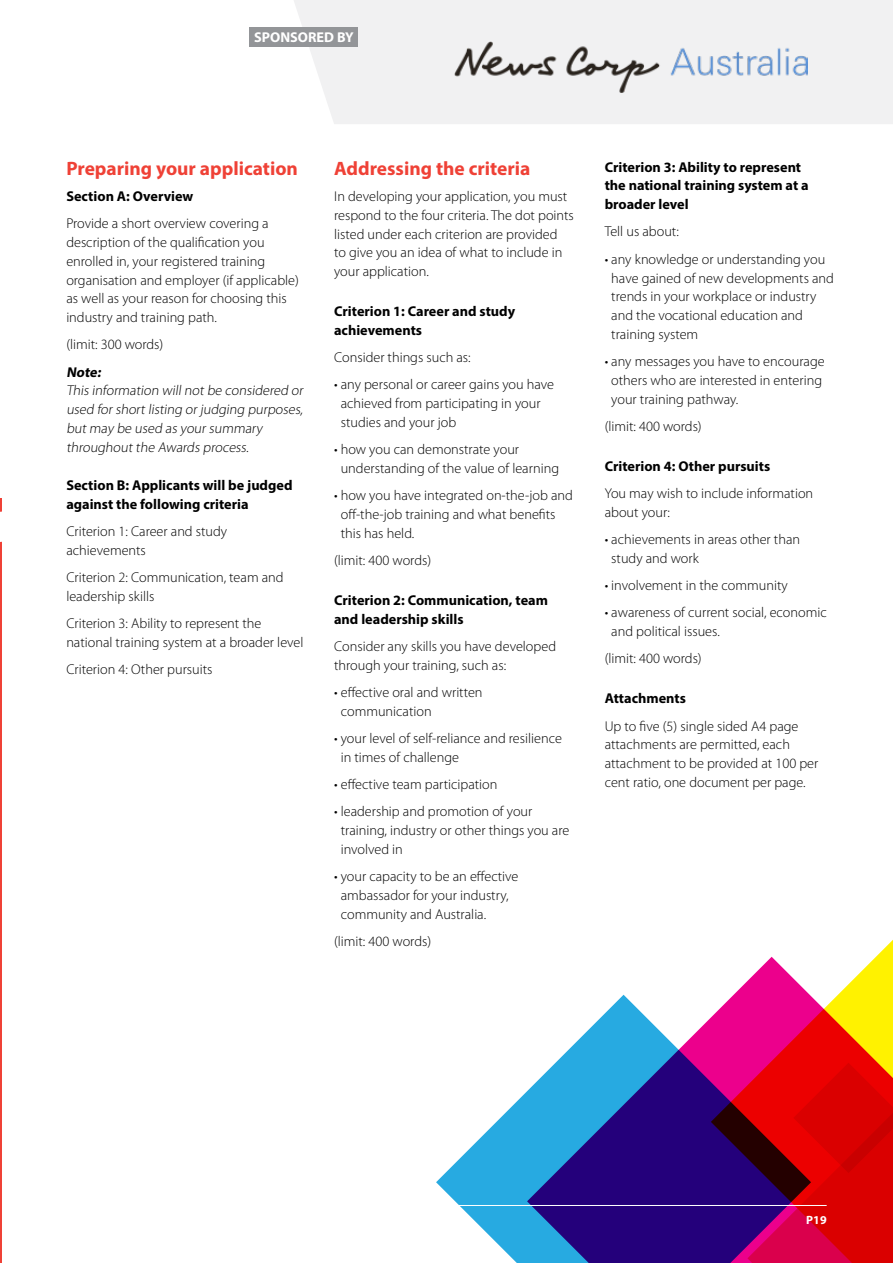
<style>
.page{position:relative;width:893px;height:1263px;background:#fff}
.page>*{position:absolute;margin:0;border:0;box-sizing:border-box;transform-origin:0 0}
.t1{font:700 19.35px "Myriad Pro";color:#ef4136}
.t2{font:300 14.25px/18.8px "Myriad Pro";color:#000}
.t3{font:700 14.25px/18.8px "Myriad Pro";color:#000}
.t4{font:700 14.25px "Myriad Pro";color:#fff}
.t5{font:700 12px "Myriad Pro";color:#fff}
</style>
<div class="page">
<hr style="left:0;top:498px;width:1px;height:765px;background:#ef4136">
<svg style="left:0;top:498px;width:2px;height:177px"></svg>
<svg style="left:436px;top:1091px;width:91px;height:172px;fill:#27aae1"></svg>
<svg style="left:527px;top:994px;width:184px;height:269px"></svg>
<svg style="left:711px;top:955px;width:182px;height:308px"></svg>
<svg style="left:747px;top:1021px;width:146px;height:242px;background:#cc0b18"></svg>
<svg style="left:878px;top:940px;width:15px;height:35px"></svg>
<div style="left:293px;top:0;width:600px;height:124px;background:#f1f1f2"></div>
<div style="left:250px;top:27px;width:108px;height:19px;background:#939598"></div>
<img style="left:454px;top:41px;width:354px;height:52px">
<hr style="left:66px;top:1205px;width:761px;height:1px;background:#fff">
<p class="t4" style="left:254px;top:28px;width:101px">SPONSORED BY</p>
<h1 class="t1" style="left:66px;top:156px;width:233px">Preparing your application</h1>
<p class="t3" style="left:66px;top:186px;width:129px">Section A: Overview</p>
<p class="t2" style="left:66px;top:214px;width:234px">Provide a short overview covering a description of the qualification you enrolled in, your registered training organisation and employer (if applicable) as well as your reason for choosing this industry and training path.</p>
<p class="t2" style="left:66px;top:335px;width:99px">(limit: 300 words)</p>
<p class="t3" style="left:66px;top:362px;width:38px">Note:</p>
<p class="t2" style="left:66px;top:381px;width:240px">This information willnot be considered or used forshort listing orj udging purposes, but may be used as yoursummary throughout the Awards process.</p>
<p class="t3" style="left:66px;top:475px;width:228px">Section B: Applicants will be judged against the following criteria</p>
<p class="t2" style="left:66px;top:522px;width:162px">Criterion 1: Career and study achievements</p>
<p class="t2" style="left:66px;top:568px;width:219px">Criterion 2: Communication, team and leadership skills</p>
<p class="t2" style="left:66px;top:614px;width:239px">Criterion 3: Ability to represent the national training system at a broader level</p>
<p class="t2" style="left:66px;top:660px;width:148px">Criterion 4: Other pursuits</p>
<h1 class="t1" style="left:334px;top:156px;width:198px">Addressing the criteria</h1>
<p class="t2" style="left:334px;top:187px;width:241px">In developing your application, you must respond to the four criteria. The dot points listed under each criterion are provided<br>to give you an idea of what to include in your application.</p>
<p class="t3" style="left:334px;top:301px;width:183px">Criterion 1: Career and study achievements</p>
<p class="t2" style="left:334px;top:348px;width:138px">Consider things such as:</p>
<p class="t2" style="left:341px;top:375px;width:215px;text-indent:-7px">• any personal or career gains you have achieved from participating in your studies and your job</p>
<p class="t2" style="left:341px;top:440px;width:220px;text-indent:-7px">• how you can demonstrate your understanding of the value of learning</p>
<p class="t2" style="left:341px;top:486px;width:234px;text-indent:-7px">• how you have integrated on-the-job and off-the-job training and what benefits this has held.</p>
<p class="t2" style="left:334px;top:551px;width:99px">(limit: 400 words)</p>
<p class="t3" style="left:334px;top:590px;width:215px">Criterion 2: Communication, team and leadership skills</p>
<p class="t2" style="left:334px;top:637px;width:223px">Consider any skills you have developed through your training, such as:</p>
<p class="t2" style="left:341px;top:683px;width:143px;text-indent:-7px">• effective oral and written communication</p>
<p class="t2" style="left:341px;top:729px;width:223px;text-indent:-7px">• your level of self-reliance and resilience in times of challenge</p>
<p class="t2" style="left:334px;top:775px;width:165px">• effective team participation</p>
<p class="t2" style="left:341px;top:802px;width:230px;text-indent:-7px">• leadership and promotion of your training, industry or other things you are involved in</p>
<p class="t2" style="left:341px;top:867px;width:179px;text-indent:-7px">• your capacity to be an effective ambassador for your industry, community and Australia.</p>
<p class="t2" style="left:334px;top:932px;width:99px">(limit: 400 words)</p>
<p class="t3" style="left:605px;top:157px;width:205px">Criterion 3: Ability to represent the national training system at a broader level</p>
<p class="t2" style="left:605px;top:223px;width:76px">Tell us about:</p>
<p class="t2" style="left:611px;top:250px;width:224px;text-indent:-7px">• any knowledge or understanding you have gained of new developments and trends in your workplace or industry and the vocational education and training system</p>
<p class="t2" style="left:611px;top:352px;width:215px;text-indent:-7px">• any messages you have to encourage others who are interested in entering your training pathway.</p>
<p class="t2" style="left:605px;top:417px;width:99px">(limit: 400 words)</p>
<p class="t3" style="left:605px;top:456px;width:167px">Criterion 4: Other pursuits</p>
<p class="t2" style="left:605px;top:484px;width:210px">You may wish to include information about your:</p>
<p class="t2" style="left:611px;top:530px;width:190px;text-indent:-7px">• achievements in areas other than study and work</p>
<p class="t2" style="left:605px;top:576px;width:185px">• involvement in the community</p>
<p class="t2" style="left:611px;top:603px;width:217px;text-indent:-7px">• awareness of current social, economic and political issues.</p>
<p class="t2" style="left:605px;top:649px;width:99px">(limit: 400 words)</p>
<p class="t3" style="left:605px;top:689px;width:83px">Attachments</p>
<p class="t2" style="left:605px;top:717px;width:215px">Up to five (5) single sided A4 page attachments are permitted, each attachment to be provided at 100 per cent ratio, one document per page.</p>
<p class="t5" style="left:806px;top:1212px;width:22px">P19</p>
</div>
